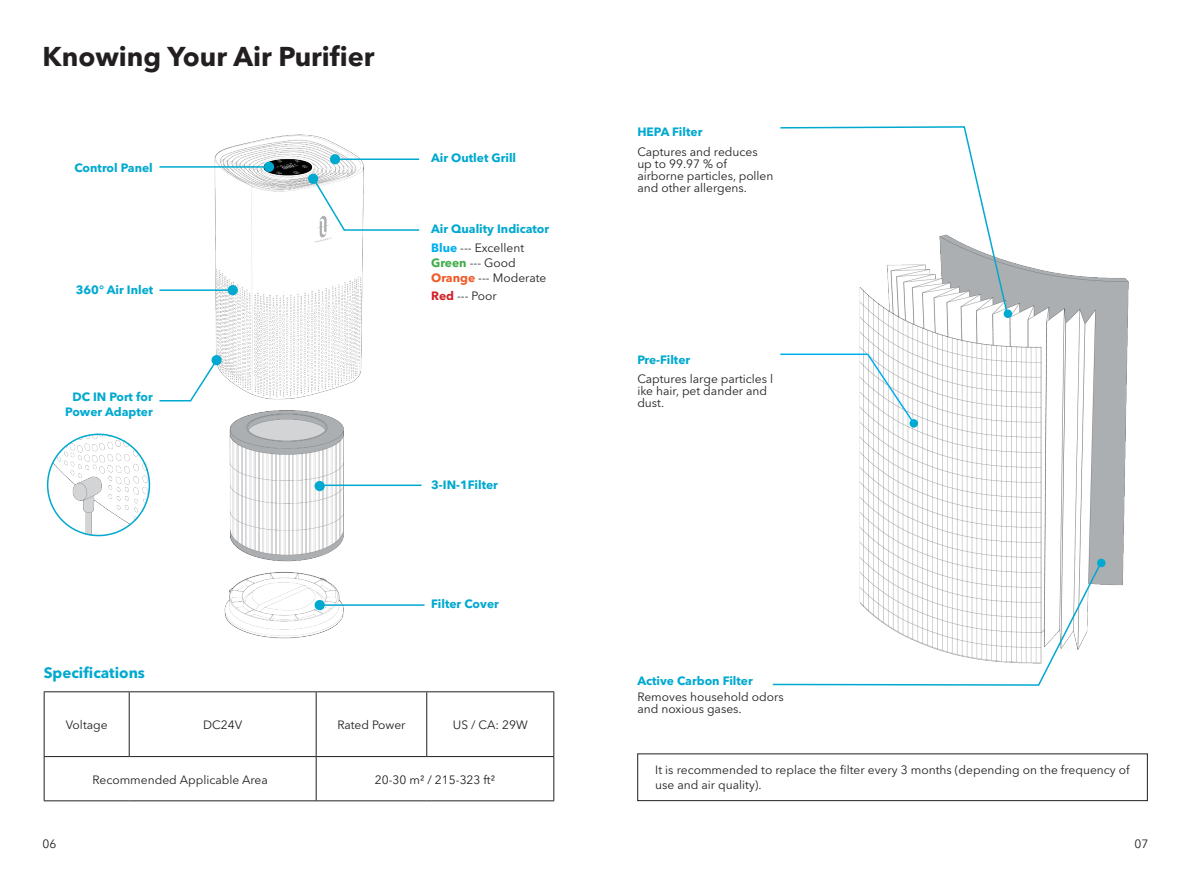
<style>
.page{position:relative;width:1191px;height:893px;background:#fff}
.page>*{position:absolute;margin:0;border:0;box-sizing:border-box;transform-origin:0 0}
.t1{font:700 27px "Avenir Next LT Pro";color:#231f20}
.t2{font:700 15px "Avenir Next LT Pro";color:#00a9d0}
.t3{font:12px/12px "Avenir Next LT Pro";color:#231f20}
.t4{font:700 12px/14.4px "Avenir Next LT Pro";color:#00a9d0;text-align:center}
.s1{color:#00aeef}
.s2{font-weight:400;color:#231f20}
.s3{font-weight:700;color:#40ae49}
.s4{font-weight:700;color:#f15929}
.s5{font-weight:700;color:#d1232a}
</style>
<div class="page">
<img style="left:48px;top:433px;width:102px;height:103px">
<img style="left:859px;top:261px;width:289px;height:526px">
<img style="left:212px;top:134px;width:193px;height:505px">
<svg style="left:45px;top:692px;width:508px;height:108px"></svg>
<hr style="left:44px;top:691px;width:85px;height:1px;background:#231f20">
<hr style="left:44px;top:692px;width:1px;height:64px;background:#231f20">
<hr style="left:129px;top:691px;width:187px;height:1px;background:#231f20">
<hr style="left:129px;top:692px;width:1px;height:64px;background:#231f20">
<hr style="left:316px;top:691px;width:111px;height:1px;background:#231f20">
<hr style="left:316px;top:692px;width:1px;height:64px;background:#231f20">
<hr style="left:427px;top:691px;width:127px;height:1px;background:#231f20">
<hr style="left:426px;top:692px;width:1px;height:64px;background:#231f20">
<hr style="left:553px;top:692px;width:1px;height:64px;background:#231f20">
<hr style="left:44px;top:756px;width:85px;height:1px;background:#231f20">
<hr style="left:44px;top:757px;width:1px;height:43px;background:#231f20">
<hr style="left:129px;top:756px;width:187px;height:1px;background:#231f20">
<hr style="left:316px;top:756px;width:111px;height:1px;background:#231f20">
<hr style="left:316px;top:757px;width:1px;height:43px;background:#231f20">
<hr style="left:427px;top:756px;width:127px;height:1px;background:#231f20">
<hr style="left:553px;top:757px;width:1px;height:43px;background:#231f20">
<hr style="left:44px;top:800px;width:85px;height:1px;background:#231f20">
<hr style="left:129px;top:800px;width:187px;height:1px;background:#231f20">
<hr style="left:316px;top:800px;width:111px;height:1px;background:#231f20">
<hr style="left:427px;top:800px;width:127px;height:1px;background:#231f20">
<svg style="left:780px;top:126px;width:229px;height:189px"></svg>
<svg style="left:772px;top:561px;width:330px;height:125px"></svg>
<div style="left:1003px;top:309px;width:9px;height:9px;background:#00a9d0;border-radius:50%"></div>
<svg style="left:909px;top:419px;width:9px;height:9px"></svg>
<div style="left:1097px;top:559px;width:8px;height:8px;background:#00a9d0;border-radius:50%"></div>
<div style="left:637px;top:753px;width:510px;height:48px;border:1px solid #231f20"></div>
<hr style="left:780px;top:353px;width:87px;height:2px;background:#00aeef">
<svg style="left:865px;top:352px;width:51px;height:73px"></svg>
<div style="left:47px;top:434px;width:103px;height:102px;border:2px solid #00a9d0;border-radius:50%"></div>
<hr style="left:321px;top:604px;width:103px;height:2px;background:#00a9d0">
<hr style="left:318px;top:485px;width:103px;height:1px;background:#00a9d0">
<hr style="left:335px;top:158px;width:84px;height:2px;background:#00a9d0">
<hr style="left:159px;top:166px;width:105px;height:2px;background:#00a9d0">
<hr style="left:159px;top:289px;width:74px;height:2px;background:#00a9d0">
<div style="left:314px;top:481px;width:11px;height:10px;background:#00a9d0;border-radius:50%"></div>
<div style="left:228px;top:285px;width:10px;height:10px;background:#00a9d0;border-radius:50%"></div>
<div style="left:314px;top:600px;width:11px;height:10px;background:#00a9d0;border-radius:50%"></div>
<div style="left:330px;top:154px;width:10px;height:10px;background:#00a9d0;border-radius:50%"></div>
<div style="left:264px;top:162px;width:10px;height:10px;background:#00a9d0;border-radius:50%"></div>
<div style="left:308px;top:174px;width:10px;height:10px;background:#00a9d0;border-radius:50%"></div>
<div style="left:211px;top:355px;width:11px;height:10px;background:#00a9d0;border-radius:50%"></div>
<svg style="left:312px;top:177px;width:108px;height:54px"></svg>
<svg style="left:159px;top:358px;width:60px;height:44px"></svg>
<h1 class="t1" style="left:43px;top:40px;width:333px">Knowing Your Air Purifier</h1>
<p class="t4" style="left:74px;top:160px;width:80px">Control Panel</p>
<p class="t4" style="left:76px;top:283px;width:79px">360° Air Inlet</p>
<p class="t4" style="left:65px;top:390px;width:89px">DC IN Port for<br>Power Adapter</p>
<p class="t2" style="left:44px;top:664px;width:103px">Specifications</p>
<p class="t4" style="left:431px;top:151px;width:86px">Air Outlet Grill</p>
<p class="t4" style="left:431px;top:220px;width:120px;line-height:18.6px;text-align:left">Air Quality Indicator<br><span class="s1">Blue</span> <span class="s2">--- Excellent</span></p>
<p class="t3" style="left:431px;top:255px;width:117px;line-height:15px"><span class="s3">Green</span> --- Good<br><span class="s4">Orange</span> --- Moderate</p>
<p class="t3" style="left:431px;top:290px;width:67px"><span class="s5">Red</span> --- Poor</p>
<p class="t4" style="left:431px;top:478px;width:68px">3-IN-1Filter</p>
<p class="t4" style="left:431px;top:597px;width:69px">Filter Cover</p>
<p class="t3" style="left:66px;top:719px;width:43px">Voltage</p>
<p class="t3" style="left:203px;top:719px;width:41px">DC24V</p>
<p class="t3" style="left:337px;top:719px;width:70px">Rated Power</p>
<p class="t3" style="left:453px;top:719px;width:76px">US / CA: 29W</p>
<p class="t3" style="left:92px;top:774px;width:177px">Recommended Applicable Area</p>
<p class="t3" style="left:375px;top:774px;width:122px">20-30 m² / 215-323 ft²</p>
<p class="t4" style="left:637px;top:125px;width:67px">HEPA Filter</p>
<p class="t3" style="left:637px;top:145px;width:138px">Captures and reduces up to 99.97 % of airborne particles, pollen and other allergens.</p>
<p class="t4" style="left:637px;top:352px;width:54px">Pre-Filter</p>
<p class="t3" style="left:637px;top:373px;width:137px">Captures large particles l ike hair, pet dander and dust.</p>
<p class="t4" style="left:637px;top:673px;width:117px">Active Carbon Filter</p>
<p class="t3" style="left:637px;top:691px;width:148px">Removes household odors and noxious gases.</p>
<p class="t3" style="left:655px;top:763px;width:476px;line-height:14.4px">It is recommended to replace the filter every 3 months (depending on the frequency of use and air quality).</p>
<p class="t3" style="left:43px;top:838px;width:15px">06</p>
<p class="t3" style="left:1134px;top:838px;width:15px">07</p>
</div>
